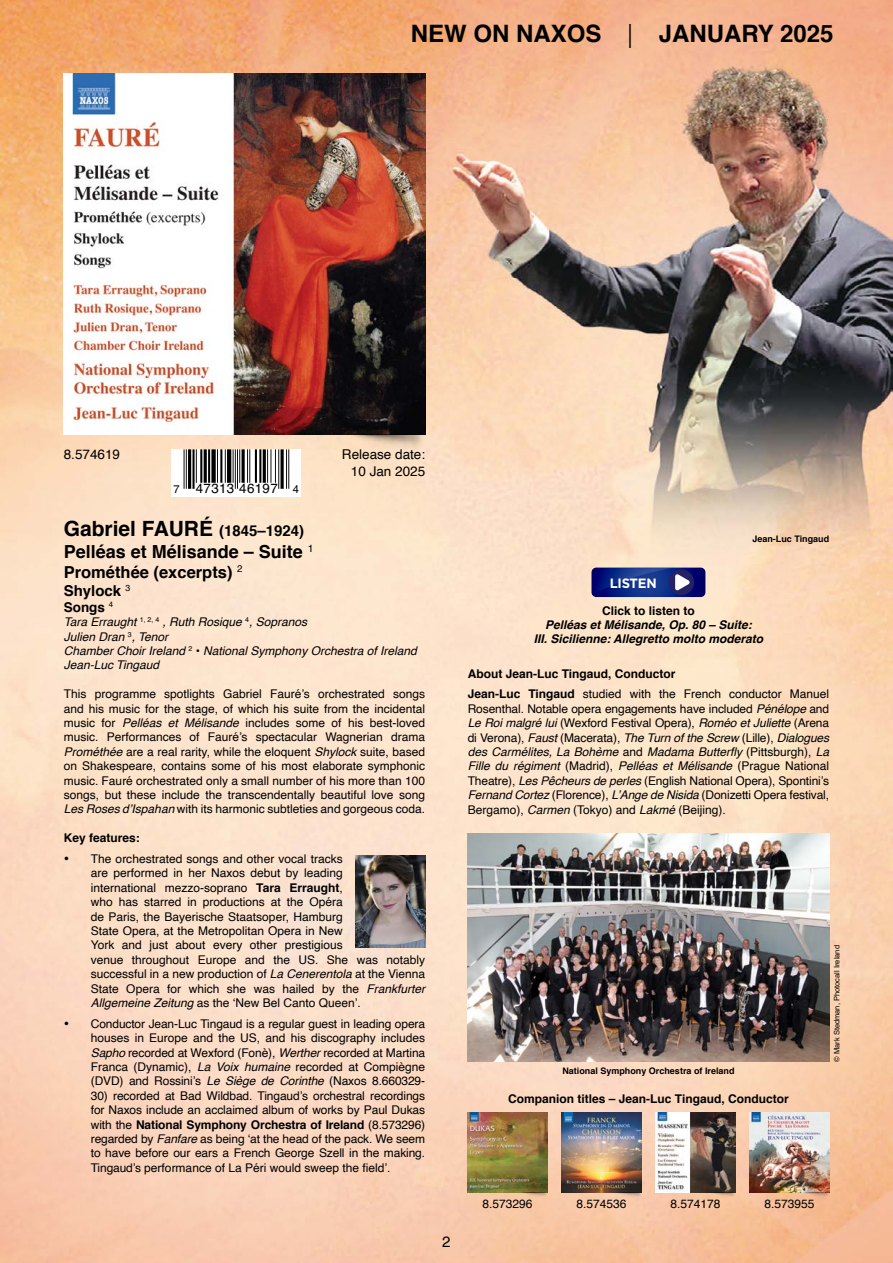
<style>
.page{position:relative;width:893px;height:1263px;background:#fff}
.page>*{position:absolute;margin:0;border:0;box-sizing:border-box;transform-origin:0 0}
.t1{font:700 24px "Helvetica";color:#000}
.t2{font:700 21px "Helvetica";color:#000}
.t3{font:700 18px "Helvetica";color:#000}
.t4{font:700 16.5px "Helvetica";color:#000}
.t5{font:700 15px "Helvetica";color:#000}
.t6{font:15px "Helvetica";color:#000}
.t7{font:13.5px/16.2px "Helvetica";color:#000;text-align:right}
.t8{font:700 13.5px "Gotham";letter-spacing:-.02em;color:#fff}
.t9{font:700 13.5px "Helvetica";color:#000}
.t10{font:13.35px "Helvetica";letter-spacing:.025em;color:#000}
.t11{font:12px/14.4px "Helvetica";color:#000;text-align:justify}
.t12{font:700 12px/20.9px "Helvetica";color:#000}
.t13{font:italic 12px/14.4px "Helvetica";color:#000}
.t14{font:italic 700 12px/14.4px "Helvetica";color:#000;text-align:center}
.t15{font:700 9px "Helvetica";color:#000}
.t16{font:7.5px "Helvetica";color:#000}
.s1{font-weight:300}
.s2{font-size:11.1px}
.s3{font-size:15px}
.s4{font-style:normal}
.s5{font-style:italic}
.s6{font-weight:700}
.s7{font-weight:400}
</style>
<div class="page">
<img style="left:0;top:0;width:893px;height:1263px">
<img style="left:64px;top:73px;width:361px;height:362px">
<img style="left:248px;top:435px;width:177px;height:14px">
<svg style="left:171px;top:449px;width:130px;height:48px"></svg>
<hr style="left:288px;top:449px;width:1px;height:40px;background:#000">
<hr style="left:286px;top:449px;width:1px;height:40px;background:#000">
<svg style="left:280px;top:449px;width:4px;height:40px"></svg>
<hr style="left:278px;top:449px;width:1px;height:40px;background:#000">
<hr style="left:275px;top:449px;width:1px;height:34px;background:#000">
<hr style="left:270px;top:449px;width:1px;height:34px;background:#000">
<hr style="left:267px;top:449px;width:1px;height:34px;background:#000">
<hr style="left:263px;top:449px;width:3px;height:34px;background:#000">
<hr style="left:259px;top:449px;width:2px;height:34px;background:#000">
<hr style="left:255px;top:449px;width:2px;height:34px;background:#000">
<hr style="left:249px;top:449px;width:1px;height:34px;background:#000">
<hr style="left:247px;top:449px;width:1px;height:34px;background:#000">
<hr style="left:242px;top:449px;width:3px;height:34px;background:#000">
<hr style="left:239px;top:449px;width:1px;height:34px;background:#000">
<hr style="left:237px;top:449px;width:1px;height:40px;background:#000">
<hr style="left:235px;top:449px;width:1px;height:40px;background:#000">
<hr style="left:233px;top:449px;width:1px;height:34px;background:#000">
<hr style="left:227px;top:449px;width:4px;height:34px;background:#000">
<hr style="left:225px;top:449px;width:1px;height:34px;background:#000">
<hr style="left:220px;top:449px;width:2px;height:34px;background:#000">
<hr style="left:217px;top:449px;width:1px;height:34px;background:#000">
<div style="left:211px;top:449px;width:5px;height:34px;background:#000"></div>
<hr style="left:208px;top:449px;width:2px;height:34px;background:#000">
<hr style="left:204px;top:449px;width:3px;height:34px;background:#000">
<hr style="left:200px;top:449px;width:2px;height:34px;background:#000">
<hr style="left:196px;top:449px;width:1px;height:34px;background:#000">
<hr style="left:192px;top:449px;width:3px;height:40px;background:#000">
<hr style="left:188px;top:449px;width:3px;height:40px;background:#000">
<hr style="left:186px;top:449px;width:1px;height:40px;background:#000">
<hr style="left:184px;top:449px;width:1px;height:40px;background:#000">
<svg style="left:591px;top:567px;width:114px;height:30px;background:#1f3286"></svg>
<img style="left:468px;top:833px;width:361px;height:229px">
<img style="left:468px;top:1113px;width:79px;height:79px">
<img style="left:484px;top:1192px;width:63px;height:7px">
<img style="left:562px;top:1113px;width:79px;height:79px">
<img style="left:578px;top:1192px;width:63px;height:7px">
<img style="left:656px;top:1113px;width:79px;height:79px">
<img style="left:672px;top:1192px;width:63px;height:7px">
<img style="left:750px;top:1113px;width:79px;height:79px">
<img style="left:766px;top:1192px;width:63px;height:7px">
<img style="left:355px;top:855px;width:70px;height:92px">
<h1 class="t1" style="left:411px;top:15px;width:424px">NEW ON NAXOS <span class="s1">|</span> JANUARY 2025</h1>
<p class="t7" style="left:64px;top:447px;width:58px">8.574619</p>
<p class="t7" style="left:342px;top:447px;width:85px">Release date:<br>10 Jan 2025</p>
<p class="t10" style="left:173px;top:478px;width:127px"><span class="s2">7</span> 47313 46197 <span class="s2">4</span></p>
<h2 class="t2" style="left:64px;top:512px;width:242px">Gabriel FAURÉ <span class="s3">(1845–1924)</span></h2>
<h3 class="t3" style="left:64px;top:537px;width:251px">Pelléas et Mélisande – Suite <sup>1</sup></h3>
<h3 class="t4" style="left:64px;top:558px;width:180px">Prométhée (excerpts) <sup>2</sup></h3>
<p class="t5" style="left:64px;top:578px;width:68px">Shylock <sup>3</sup></p>
<p class="t9" style="left:64px;top:596px;width:51px">Songs <sup>4</sup></p>
<p class="t13" style="left:64px;top:615px;width:354px">Tara Erraught <sup>1,</sup> <sup>2,</sup> <sup>4</sup> , Ruth Rosique <sup>4</sup>, Sopranos<br>Julien Dran <sup>3</sup>, Tenor<br>Chamber Choir Ireland <sup>2</sup> <span class="s4">•</span> National Symphony Orchestra of Ireland Jean-Luc Tingaud</p>
<p class="t11" style="left:64px;top:687px;width:363px">This programme spotlights Gabriel Fauré’s orchestrated songs and his music for the stage, of which his suite from the incidental music for <span class="s5">Pelléas et Mélisande</span> includes some of his best-loved music. Performances of Fauré’s spectacular Wagnerian drama <span class="s5">Prométhée</span> are a real rarity, while the eloquent <span class="s5">Shylock</span> suite, based on Shakespeare, contains some of his most elaborate symphonic music. Fauré orchestrated only a small number of his more than 100 songs, but these include the transcendentally beautiful love song <span class="s5">Les Roses d’Ispahan</span> with its harmonic subtleties and gorgeous coda.</p>
<p class="t12" style="left:64px;top:828px;width:78px">Key features:</p>
<p class="t11" style="left:91px;top:852px;width:336px;text-align:left;text-indent:-27px">• The orchestrated songs and other vocal tracks<br>are performed in her Naxos debut by leading<br>international mezzo-soprano <span class="s6">Tara Erraught</span>,<br>who has starred in productions at the Opéra<br>de Paris, the Bayerische Staatsoper, Hamburg<br>State Opera, at the Metropolitan Opera in New<br>York and just about every other prestigious<br>venue throughout Europe and the US. She was notably successful in a new production of <span class="s5">La Cenerentola</span> at the Vienna State Opera for which she was hailed by the <span class="s5">Frankfurter Allgemeine Zeitung</span> as the ‘New Bel Canto Queen’.</p>
<p class="t11" style="left:91px;top:1017px;width:336px;text-indent:-27px">• Conductor Jean-Luc Tingaud is a regular guest in leading opera houses in Europe and the US, and his discography includes <span class="s5">Sapho</span> recorded at Wexford (Fonè), <span class="s5">Werther</span> recorded at Martina Franca (Dynamic), <span class="s5">La Voix humaine</span> recorded at Compiègne (DVD) and Rossini’s <span class="s5">Le Siège de Corinthe</span> (Naxos 8.660329-</p>
<p class="t11" style="left:91px;top:1089px;width:336px">30) recorded at Bad Wildbad. Tingaud’s orchestral recordings for Naxos include an acclaimed album of works by Paul Dukas with the <span class="s6">National Symphony Orchestra of Ireland</span> (8.573296) regarded by <span class="s5">Fanfare</span> as being ‘at the head of the pack. We seem to have before our ears a French George Szell in the making.<br>Tingaud’s performance of La Péri would sweep the field’.</p>
<p class="t6" style="left:442px;top:1230px;width:10px">2</p>
<p class="t8" style="left:610px;top:574px;width:48px">LISTEN</p>
<p class="t15" style="left:752px;top:532px;width:78px">Jean-Luc Tingaud</p>
<p class="t12" style="left:602px;top:600px;width:94px">Click to listen to</p>
<p class="t14" style="left:534px;top:618px;width:231px">Pelléas et Mélisande, Op. 80 – Suite:<br>III. Sicilienne: Allegretto molto moderato</p>
<p class="t12" style="left:468px;top:663px;width:363px">About Jean-Luc Tingaud, Conductor<br>Jean-Luc Tingaud <span class="s7">studied with the French conductor Manuel</span></p>
<p class="t11" style="left:468px;top:702px;width:363px">Rosenthal. Notable opera engagements have included <span class="s5">Pénélope</span> and <span class="s5">Le Roi malgré lui</span> (Wexford Festival Opera), <span class="s5">Roméo et Juliette</span> (Arena di Verona), <span class="s5">Faust</span> (Macerata), <span class="s5">The Turn of the Screw</span> (Lille), <span class="s5">Dialogues des Carmélites, La Bohème</span> and <span class="s5">Madama Butterfly</span> (Pittsburgh), <span class="s5">La Fille du régiment</span> (Madrid), <span class="s5">Pelléas et Mélisande</span> (Prague National Theatre), <span class="s5">Les Pêcheurs de perles</span> (English National Opera), Spontini’s <span class="s5">Fernand Cortez</span> (Florence), <span class="s5">L’Ange de Nisida</span> (Donizetti Opera festival, Bergamo), <span class="s5">Carmen</span> (Tokyo) and <span class="s5">Lakmé</span> (Beijing).</p>
<p class="t15" style="left:562px;top:1064px;width:174px">National Symphony Orchestra of Ireland</p>
<p class="t12" style="left:508px;top:1089px;width:282px">Companion titles – Jean-Luc Tingaud, Conductor</p>
<p class="t16" style="left:831px;top:1062px;width:118px;rotate:-90deg">© Mark Stedman, Photocall Ireland</p>
<p class="t11" style="left:482px;top:1197px;width:52px">8.573296</p>
<p class="t11" style="left:576px;top:1197px;width:52px">8.574536</p>
<p class="t11" style="left:670px;top:1197px;width:52px">8.574178</p>
<p class="t11" style="left:764px;top:1197px;width:52px">8.573955</p>
</div>
